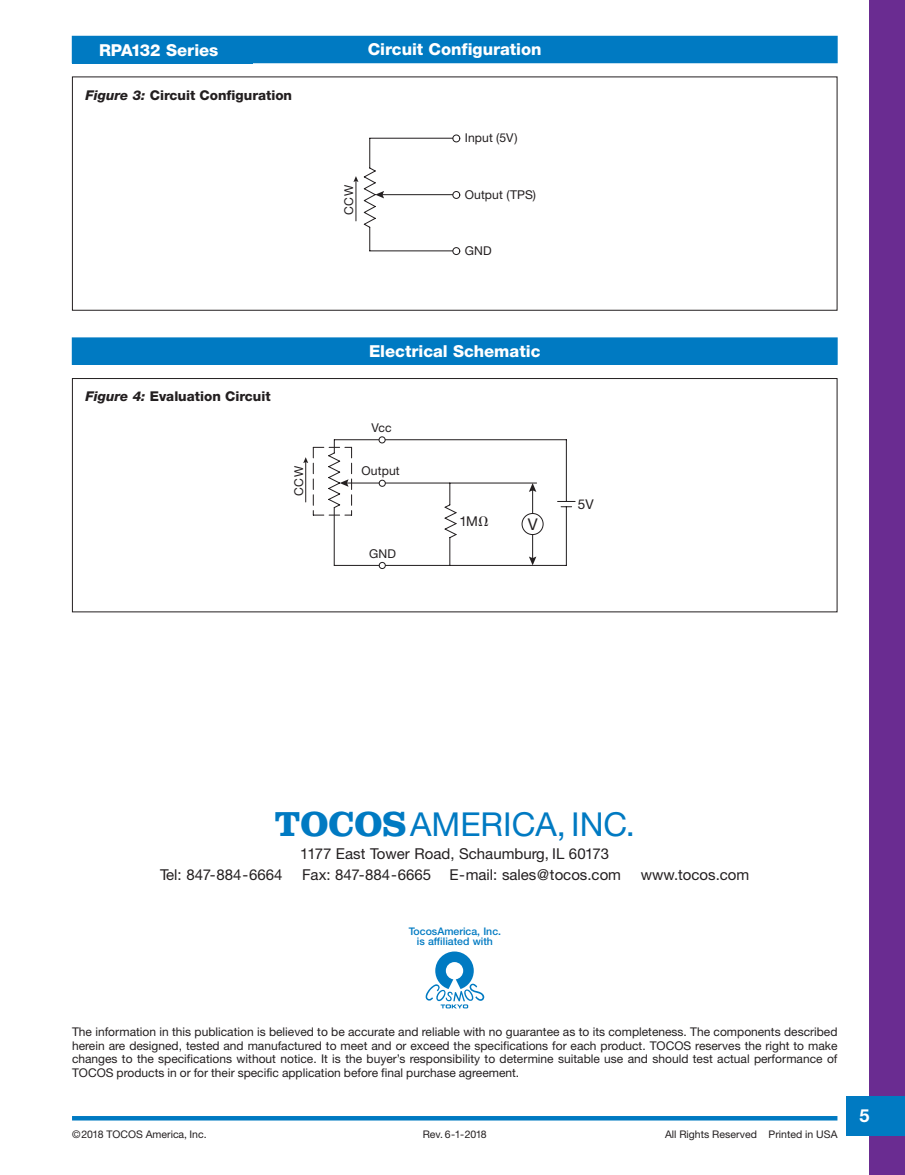
<style>
.page{position:relative;width:905px;height:1175px;background:#fff}
.page>*{position:absolute;margin:0;border:0;box-sizing:border-box;transform-origin:0 0}
.t1{font:33px "Helvetica Neue";color:#007ac2}
.t2{font:700 18px "Helvetica Neue";color:#fff}
.t3{font:800 16.5px "Helvetica Neue";color:#fff}
.t4{font:16.2px "Helvetica Neue";color:#231f20}
.t5{font:15px "Helvetica Neue";color:#231f20}
.t6{font:800 13.5px "Helvetica Neue";color:#231f20}
.t7{font:13.5px "Helvetica Neue";color:#231f20}
.t8{font:12.15px "Helvetica Neue";letter-spacing:.01em;color:#231f20}
.t9{font:12px/13.5px "Helvetica Neue";color:#231f20;text-align:justify}
.t10{font:10.5px "Helvetica Neue";color:#231f20}
.t11{font:500 10.5px/10.5px "Helvetica Neue";color:#007ac2;text-align:center}
.s1{font-style:italic}
.s2{font-family:"Universal Greekwith Math Pi"}
.s3{font-family:"Clarendon";font-weight:700;font-size:36px}
</style>
<div class="page">
<div style="left:868px;top:0;width:36px;height:1174px;background:#6a2c91"></div>
<div style="left:846px;top:1096px;width:58px;height:40px;background:#007ac2"></div>
<hr style="left:72px;top:1116px;width:765px;height:4px;background:#007ac2">
<svg style="left:425px;top:951px;width:60px;height:57px"></svg>
<div style="left:72px;top:338px;width:765px;height:26px;background:#007ac2"></div>
<div style="left:72px;top:337px;width:765px;height:27px;border:1px solid #007ac2"></div>
<div style="left:72px;top:378px;width:765px;height:234px;border:1px solid #231f20"></div>
<svg style="left:303px;top:436px;width:273px;height:133px"></svg>
<svg style="left:353px;top:134px;width:108px;height:121px"></svg>
<div style="left:72px;top:36px;width:765px;height:27px;background:#007ac2"></div>
<h3 class="t3" style="left:99px;top:44px;width:121px">RPA132 Series</h3>
<h3 class="t3" style="left:368px;top:43px;width:175px">Circuit Configuration</h3>
<p class="t6" style="left:86px;top:90px;width:208px"><span class="s1">Figure 3:</span> Circuit Configuration</p>
<p class="t6" style="left:86px;top:391px;width:186px"><span class="s1">Figure 4:</span> Evaluation Circuit</p>
<p class="t8" style="left:294px;top:496px;width:32px;rotate:-90deg">CCW</p>
<p class="t8" style="left:344px;top:215px;width:32px;rotate:-90deg">CCW</p>
<p class="t8" style="left:465px;top:133px;width:54px">Input (5V)</p>
<p class="t8" style="left:465px;top:190px;width:73px">Output (TPS)</p>
<p class="t8" style="left:465px;top:246px;width:28px">GND</p>
<h3 class="t3" style="left:369px;top:345px;width:173px">Electrical Schematic</h3>
<p class="t8" style="left:371px;top:423px;width:22px">Vcc</p>
<p class="t8" style="left:361px;top:466px;width:40px">Output</p>
<p class="t8" style="left:369px;top:549px;width:28px">GND</p>
<p class="t7" style="left:459px;top:516px;width:31px">1M<span class="s2">-</span></p>
<h3 class="t4" style="left:527px;top:518px;width:11px">V</h3>
<p class="t7" style="left:578px;top:499px;width:17px">5V</p>
<h1 class="t1" style="left:274px;top:812px;width:362px"><span class="s3">TOCOS</span>AMERICA, INC.</h1>
<p class="t5" style="left:300px;top:848px;width:310px">1177 East Tower Road, Schaumburg, IL 60173</p>
<p class="t5" style="left:160px;top:869px;width:124px">Tel: 847-884-6664</p>
<p class="t5" style="left:302px;top:869px;width:320px">Fax: 847-884-6665 E-mail: sales@tocos.com</p>
<p class="t5" style="left:640px;top:869px;width:110px">www.tocos.com</p>
<p class="t11" style="left:408px;top:927px;width:94px">TocosAmerica, Inc. is affiliated with</p>
<p class="t9" style="left:72px;top:1026px;width:767px">The information in this publication is believed to be accurate and reliable with no guarantee as to its completeness. The components described herein are designed, tested and manufactured to meet and or exceed the specifications for each product. TOCOS reserves the right to make changes to the specifications without notice. It is the buyer’s responsibility to determine suitable use and should test actual performance of TOCOS products in or for their specific application before final purchase agreement.</p>
<p class="t10" style="left:72px;top:1130px;width:136px">©2018 TOCOS America, Inc.</p>
<p class="t10" style="left:423px;top:1130px;width:65px">Rev. 6-1-2018</p>
<p class="t10" style="left:665px;top:1130px;width:174px">All Rights Reserved Printed in USA</p>
<h2 class="t2" style="left:859px;top:1109px;width:12px">5</h2>
</div>
